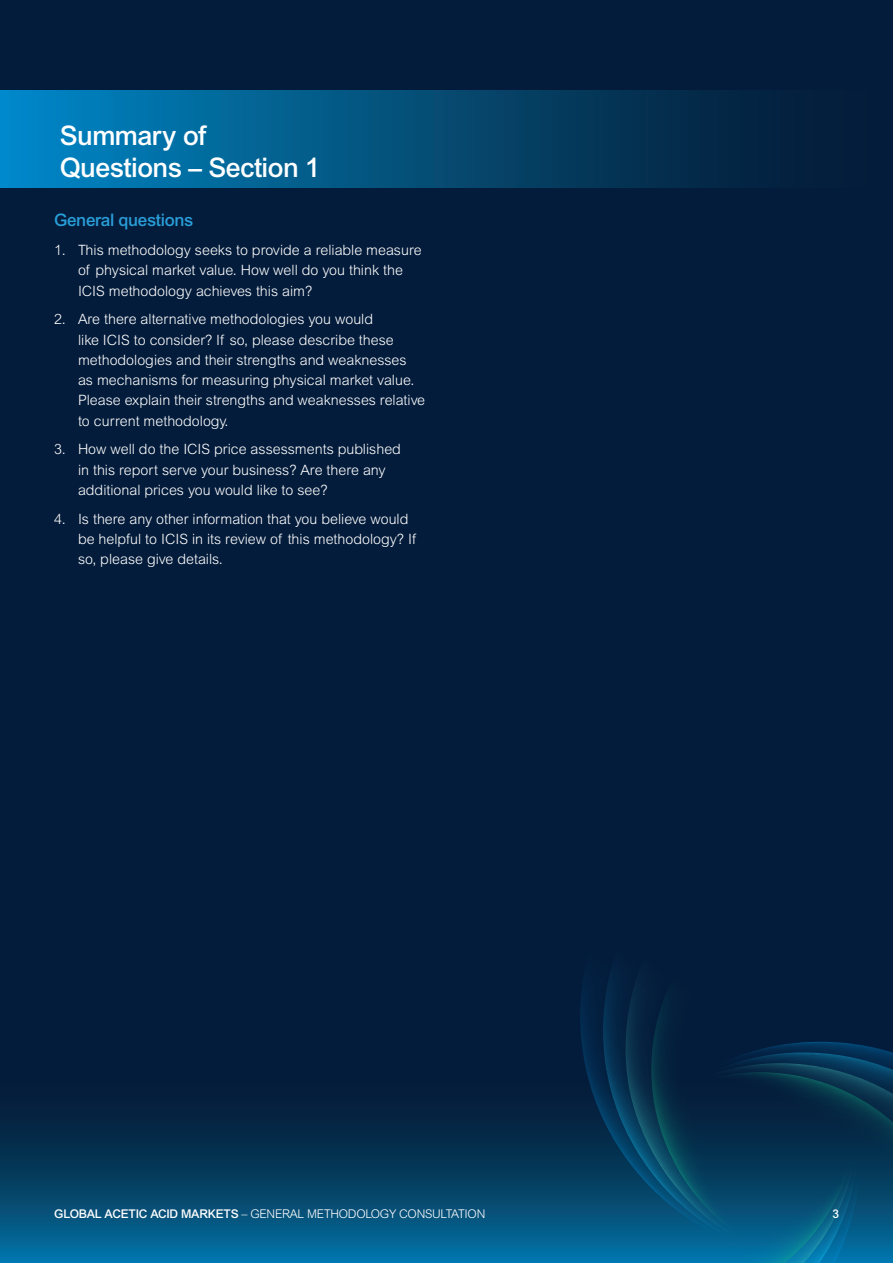
<style>
.page{position:relative;width:893px;height:1263px;background:#041c3b}
.page>*{position:absolute;margin:0;border:0;box-sizing:border-box;transform-origin:0 0}
.t1{font:500 27px/32.4px "Arial MT Std";letter-spacing:-.02em;color:#fff}
.t2{font:500 17.25px "Arial MT Std";letter-spacing:-.02em;color:#299ed9}
.t3{font:300 14.25px/20.2px "Arial MT Std";color:#fff}
.t4{font:300 12px "Arial MT Std";letter-spacing:-.02em;color:#fff}
.t5{font:500 12px "Arial MT Std";color:#fff}
.s1{font-weight:500}
</style>
<div class="page">
<svg style="left:0;top:1126px;width:619px;height:137px;background:#04496f"></svg>
<div style="left:0;top:90px;width:893px;height:98px;background:linear-gradient(to right,#0186c3,#05122a)"></div>
<svg style="left:579px;top:984px;width:24px;height:274px"></svg>
<svg style="left:603px;top:974px;width:16px;height:287px"></svg>
<svg style="left:625px;top:983px;width:197px;height:59px"></svg>
<svg style="left:619px;top:1042px;width:274px;height:221px;background:#064568"></svg>
<svg style="left:651px;top:983px;width:170px;height:279px"></svg>
<p class="t1" style="left:60px;top:119px;width:262px">Summary of<br>Questions – Section 1</p>
<p class="t2" style="left:54px;top:210px;width:141px">General questions</p>
<p class="t3" style="left:78px;top:240px;width:345px;text-indent:-24px">1. This methodology seeks to provide a reliable measure of physical market value. How well do you think the<br>ICIS methodology achieves this aim?</p>
<p class="t3" style="left:78px;top:309px;width:349px;text-indent:-24px">2. Are there alternative methodologies you would<br>like ICIS to consider? If so, please describe these methodologies and their strengths and weaknesses as mechanisms for measuring physical market value.<br>Please explain their strengths and weaknesses relative to current methodology.</p>
<p class="t3" style="left:78px;top:439px;width:324px;text-indent:-24px">3. How well do the ICIS price assessments published in this report serve your business? Are there any additional prices you would like to see?</p>
<p class="t3" style="left:78px;top:508px;width:339px;text-indent:-24px">4. Is there any other information that you believe would be helpful to ICIS in its review of this methodology? If so, please give details.</p>
<p class="t4" style="left:54px;top:1206px;width:433px"><span class="s1">GLOBAL ACETIC ACID MARKETS</span> – GENERAL METHODOLOGY CONSULTATION</p>
<p class="t5" style="left:832px;top:1206px;width:8px">3</p>
</div>
